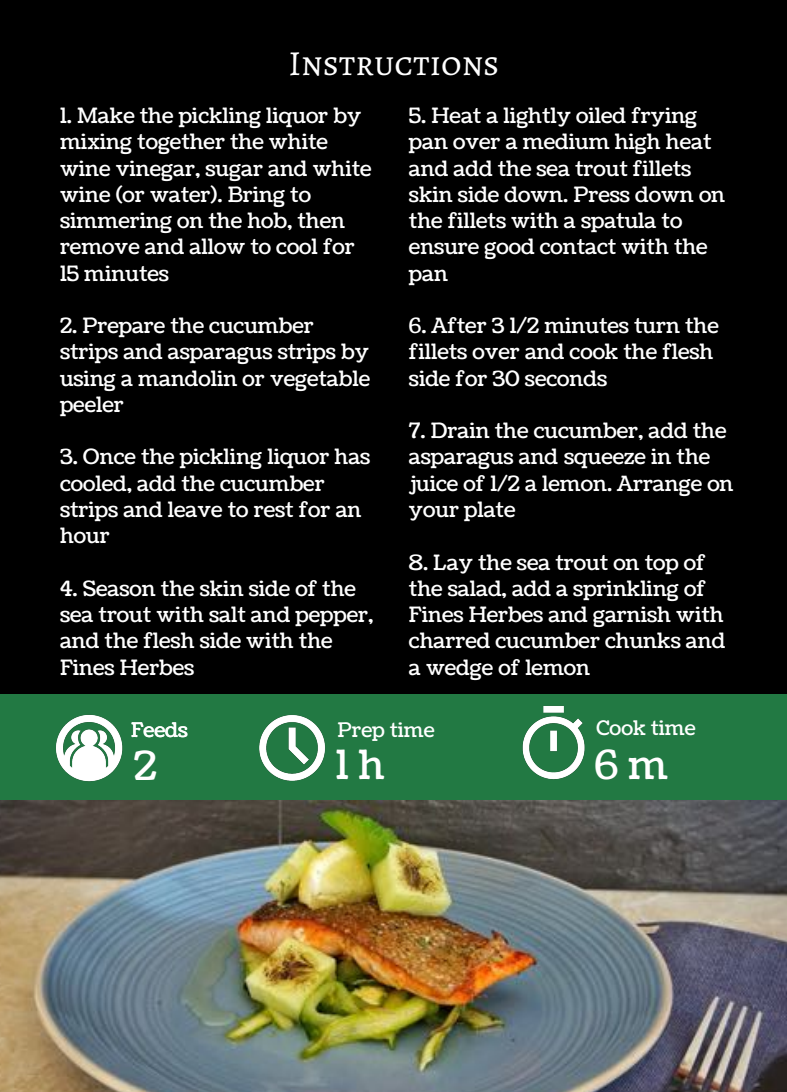
<style>
.page{position:relative;width:787px;height:1092px;background:#fff}
.page>*{position:absolute;margin:0;border:0;box-sizing:border-box;transform-origin:0 0}
.t1{font:40.25px "Coustard";color:#fff}
.t2{font:35.25px "Alegreya SC";color:#fff}
.t3{font:21.25px/26.2px "Coustard";color:#fff}
.t4{font:20px "Coustard";color:#fff}
</style>
<div class="page">
<div style="left:0;top:0;width:787px;height:1091px;background:#000"></div>
<img style="left:0;top:799px;width:787px;height:292px">
<div style="left:0;top:694px;width:787px;height:105px;background:#227943"></div>
<img style="left:259px;top:715px;width:66px;height:66px">
<img style="left:522px;top:706px;width:63px;height:74px">
<img style="left:56px;top:714px;width:67px;height:68px">
<h2 class="t2" style="left:288px;top:39px;width:212px">Instructions</h2>
<p class="t3" style="left:60px;top:103px;width:313px">1. Make the pickling liquor by mixing together the white wine vinegar, sugar and white wine (or water). Bring to simmering on the hob, then remove and allow to cool for<br>15 minutes</p>
<p class="t3" style="left:60px;top:313px;width:312px">2. Prepare the cucumber strips and asparagus strips by using a mandolin or vegetable peeler</p>
<p class="t3" style="left:60px;top:444px;width:312px">3. Once the pickling liquor has cooled, add the cucumber strips and leave to rest for an hour</p>
<p class="t3" style="left:60px;top:575px;width:315px">4. Season the skin side of the sea trout with salt and pepper, and the flesh side with the<br>Fines Herbes</p>
<p class="t3" style="left:409px;top:103px;width:318px">5. Heat a lightly oiled frying pan over a medium high heat and add the sea trout fillets skin side down. Press down on the fillets with a spatula to ensure good contact with the pan</p>
<p class="t3" style="left:409px;top:313px;width:311px">6. After 3 1/2 minutes turn the fillets over and cook the flesh side for 30 seconds</p>
<p class="t3" style="left:409px;top:418px;width:326px">7. Drain the cucumber, add the asparagus and squeeze in the juice of 1/2 a lemon. Arrange on your plate</p>
<p class="t3" style="left:409px;top:549px;width:318px">8. Lay the sea trout on top of the salad, add a sprinkling of<br>Fines Herbes and garnish with charred cucumber chunks and a wedge of lemon</p>
<p class="t4" style="left:131px;top:716px;width:58px">Feeds</p>
<p class="t4" style="left:338px;top:716px;width:98px">Prep time</p>
<p class="t4" style="left:596px;top:715px;width:100px">Cook time</p>
<h1 class="t1" style="left:134px;top:739px;width:25px">2</h1>
<h1 class="t1" style="left:336px;top:737px;width:51px">1h</h1>
<h1 class="t1" style="left:594px;top:737px;width:75px">6m</h1>
</div>
